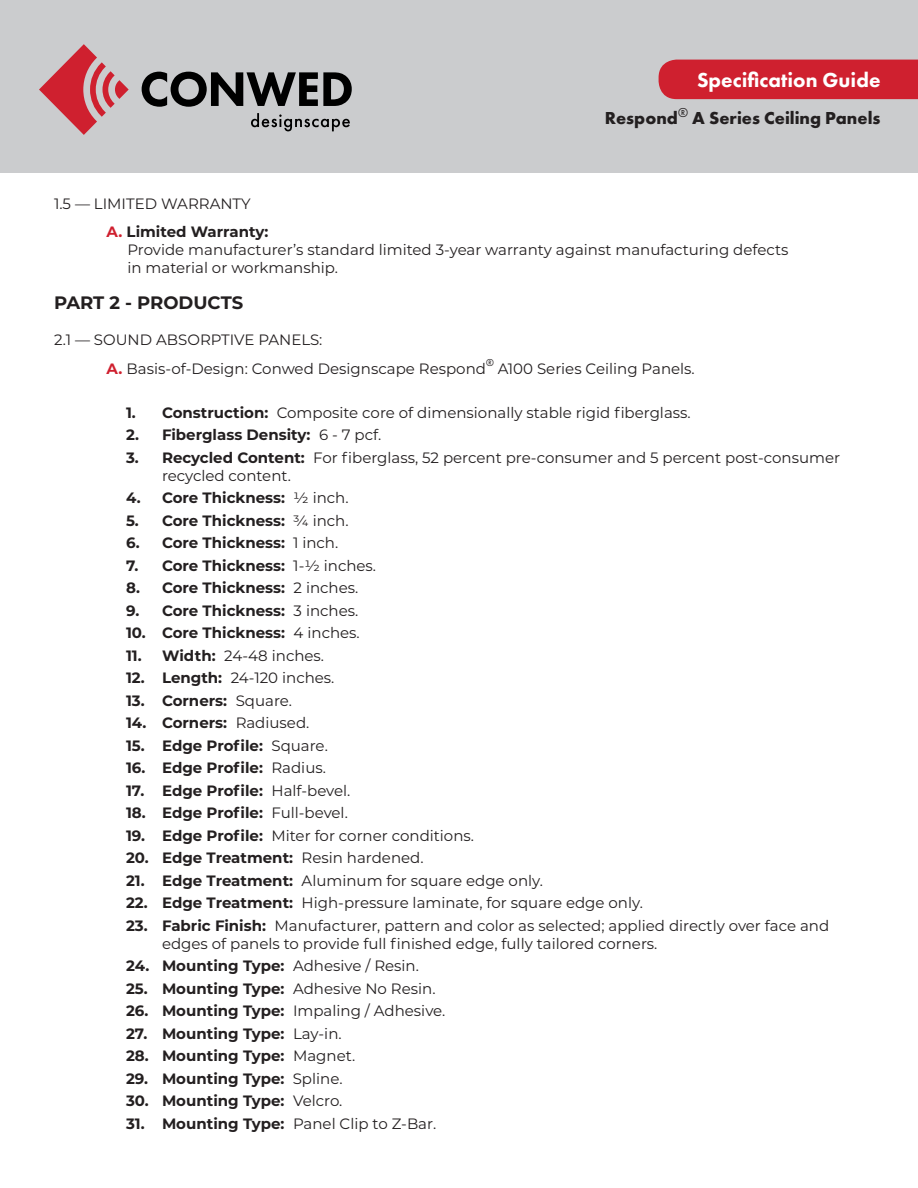
<style>
.page{position:relative;width:918px;height:1188px;background:#fff}
.page>*{position:absolute;margin:0;border:0;box-sizing:border-box;transform-origin:0 0}
.t1{font:800 21px "Futura PT";color:#fff}
.t2{font:700 18px "Futura PT";color:#231f20}
.Body{font:700 18px "Montserrat";color:#231f20}
.Body-2{font:15px/18px "Montserrat";color:#231f20}
.Body-3{font:700 15px "Montserrat";color:#231f20}
.Body-4{font:10.5px "Futura PT";color:#231f20}
.s1{color:#cf202f}
.s2{font-weight:700;color:#cf202f}
.s3{font-weight:700}
.s4{font-weight:400}
</style>
<div class="page">
<div style="left:0;top:0;width:918px;height:173px;background:#cbccce"></div>
<svg style="left:39px;top:44px;width:90px;height:91px"></svg>
<svg style="left:142px;top:72px;width:210px;height:35px"></svg>
<svg style="left:251px;top:113px;width:99px;height:18px"></svg>
<div style="left:659px;top:60px;width:259px;height:39px;background:#cf202f"></div>
<h1 class="t1" style="left:697px;top:66px;width:185px">Specification Guide</h1>
<p class="t2" style="left:605px;top:107px;width:277px">Respond<sup>®</sup> A Series Ceiling Panels</p>
<p class="Body-2" style="left:54px;top:194px;width:198px">1.5 — LIMITED WARRANTY</p>
<p class="Body-3" style="left:106px;top:221px;width:163px"><span class="s1">A.</span> Limited Warranty:</p>
<p class="Body-2" style="left:128px;top:240px;width:663px">Provide manufacturer’s standard limited 3-year warranty against manufacturing defects in material or workmanship.</p>
<p class="Body" style="left:54px;top:290px;width:191px">PART 2 - PRODUCTS</p>
<p class="Body-2" style="left:54px;top:330px;width:270px">2.1 — SOUND ABSORPTIVE PANELS:</p>
<p class="Body-2" style="left:106px;top:359px;width:381px"><span class="s2">A.</span> Basis-of-Design: Conwed Designscape Respond</p>
<p class="Body-4" style="left:486px;top:357px;width:9px">®</p>
<p class="Body-2" style="left:498px;top:359px;width:199px">A100 Series Ceiling Panels.</p>
<p class="Body-2" style="left:126px;top:403px;width:566px"><span class="s3">1. Construction:</span> Composite core of dimensionally stable rigid fiberglass.</p>
<p class="Body-3" style="left:126px;top:424px;width:257px">2. Fiberglass Density: <span class="s4">6 - 7 pcf.</span></p>
<p class="Body-2" style="left:162px;top:448px;width:680px;text-indent:-36px"><span class="s3">3. Recycled Content:</span> For fiberglass, 52 percent pre-consumer and 5 percent post-consumer recycled content.</p>
<p class="Body-3" style="left:126px;top:487px;width:224px">4. Core Thickness: <span class="s4">1/2 inch.</span></p>
<p class="Body-3" style="left:126px;top:510px;width:224px">5. Core Thickness: <span class="s4">3/4 inch.</span></p>
<p class="Body-3" style="left:126px;top:532px;width:214px">6. Core Thickness: <span class="s4">1 inch.</span></p>
<p class="Body-3" style="left:126px;top:555px;width:252px">7. Core Thickness: <span class="s4">1-1/2 inches.</span></p>
<p class="Body-3" style="left:126px;top:577px;width:234px">8. Core Thickness: <span class="s4">2 inches.</span></p>
<p class="Body-3" style="left:126px;top:600px;width:234px">9. Core Thickness: <span class="s4">3 inches.</span></p>
<p class="Body-3" style="left:126px;top:622px;width:235px">10. Core Thickness: <span class="s4">4 inches.</span></p>
<p class="Body-2" style="left:126px;top:646px;width:200px"><span class="s3">11. Width:</span> 24-48 inches.</p>
<p class="Body-2" style="left:126px;top:668px;width:210px"><span class="s3">12. Length:</span> 24-120 inches.</p>
<p class="Body-3" style="left:126px;top:690px;width:168px">13. Corners: <span class="s4">Square.</span></p>
<p class="Body-3" style="left:126px;top:712px;width:185px">14. Corners: <span class="s4">Radiused.</span></p>
<p class="Body-3" style="left:126px;top:735px;width:203px">15. Edge Profile: <span class="s4">Square.</span></p>
<p class="Body-3" style="left:126px;top:757px;width:201px">16. Edge Profile: <span class="s4">Radius.</span></p>
<p class="Body-3" style="left:126px;top:780px;width:226px">17. Edge Profile: <span class="s4">Half-bevel.</span></p>
<p class="Body-3" style="left:126px;top:802px;width:223px">18. Edge Profile: <span class="s4">Full-bevel.</span></p>
<p class="Body-2" style="left:126px;top:826px;width:350px"><span class="s3">19. Edge Profile:</span> Miter for corner conditions.</p>
<p class="Body-3" style="left:126px;top:847px;width:299px">20. Edge Treatment: <span class="s4">Resin hardened.</span></p>
<p class="Body-2" style="left:126px;top:871px;width:418px"><span class="s3">21. Edge Treatment:</span> Aluminum for square edge only.</p>
<p class="Body-2" style="left:126px;top:893px;width:518px"><span class="s3">22. Edge Treatment:</span> High-pressure laminate, for square edge only.</p>
<p class="Body-2" style="left:162px;top:916px;width:669px;text-indent:-36px"><span class="s3">23. Fabric Finish:</span> Manufacturer, pattern and color as selected; applied directly over face and edges of panels to provide full finished edge, fully tailored corners.</p>
<p class="Body-3" style="left:126px;top:955px;width:294px">24. Mounting Type: <span class="s4">Adhesive / Resin.</span></p>
<p class="Body-3" style="left:126px;top:978px;width:311px">25. Mounting Type: <span class="s4">Adhesive No Resin.</span></p>
<p class="Body-2" style="left:126px;top:1001px;width:321px"><span class="s3">26. Mounting Type:</span> Impaling / Adhesive.</p>
<p class="Body-3" style="left:126px;top:1023px;width:217px">27. Mounting Type: <span class="s4">Lay-in.</span></p>
<p class="Body-3" style="left:126px;top:1045px;width:231px">28. Mounting Type: <span class="s4">Magnet.</span></p>
<p class="Body-3" style="left:126px;top:1068px;width:218px">29. Mounting Type: <span class="s4">Spline.</span></p>
<p class="Body-3" style="left:126px;top:1090px;width:218px">30. Mounting Type: <span class="s4">Velcro.</span></p>
<p class="Body-2" style="left:126px;top:1114px;width:312px"><span class="s3">31. Mounting Type:</span> Panel Clip to Z-Bar.</p>
</div>
